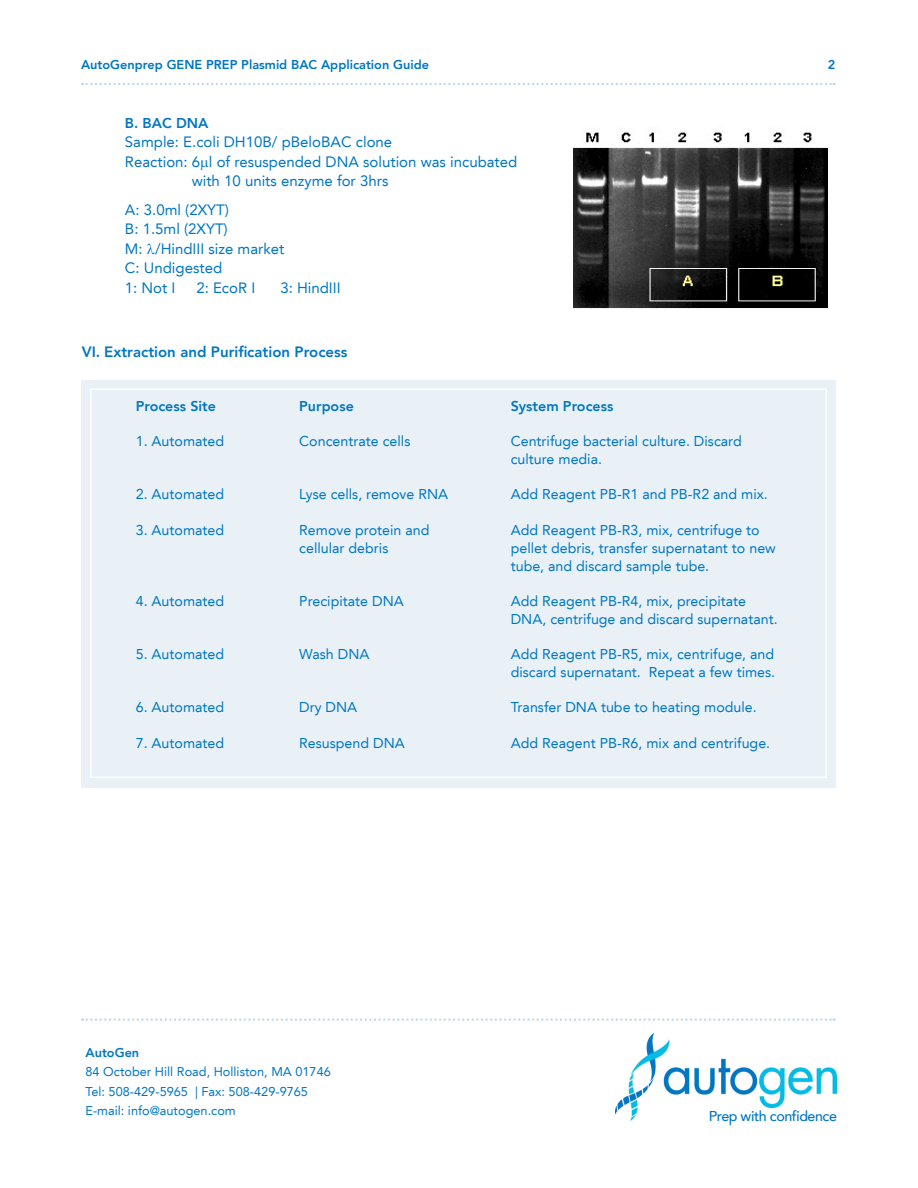
<style>
.page{position:relative;width:918px;height:1188px;background:#fff}
.page>*{position:absolute;margin:0;border:0;box-sizing:border-box;transform-origin:0 0}
.Letter_Bullets{font:15px/19.5px "Avenir LT";color:#0077c0}
.Roman_Numeral_Bullet{font:800 15px "Avenir LT";color:#0077c0}
.Table{font:14.25px/18px "Avenir LT";color:#0077c0}
.Table-2{font:800 14.25px "Avenir LT";color:#0077c0}
.t1{font:500 14.25px "Avenir LT";letter-spacing:-.03em;color:#0077c0}
.Letter_Bullets-2{font:800 14.25px "Avenir LT";color:#0077c0}
.t2{font:12.75px "Avenir LT";color:#0077c0}
.t3{font:800 12.75px "Avenir LT";color:#0077c0}
</style>
<div class="page">
<img style="left:615px;top:1033px;width:221px;height:87px">
<div style="left:82px;top:380px;width:754px;height:408px;background:#e9f1f7"></div>
<div style="left:90px;top:388px;width:737px;height:390px;border:2px solid #fff"></div>
<svg style="left:82px;top:1018px;width:753px;height:3px"></svg>
<svg style="left:82px;top:83px;width:753px;height:2px"></svg>
<img style="left:573px;top:132px;width:255px;height:176px">
<p class="t3" style="left:81px;top:57px;width:350px">AutoGenprep GENE PREP Plasmid BAC Application Guide</p>
<p class="t3" style="left:828px;top:57px;width:9px">2</p>
<p class="Letter_Bullets-2" style="left:125px;top:115px;width:85px">B. BAC DNA</p>
<p class="Letter_Bullets" style="left:125px;top:133px;width:269px">Sample: E.coli DH10B/ pBeloBAC clone</p>
<p class="Letter_Bullets" style="left:125px;top:152px;width:394px">Reaction: 6 l of resuspended DNA solution was incubated</p>
<p class="Letter_Bullets" style="left:192px;top:172px;width:198px">with 10 units enzyme for 3hrs</p>
<p class="Letter_Bullets" style="left:125px;top:200px;width:161px">A: 3.0ml (2XYT)<br>B: 1.5ml (2XYT)<br>M: /HindIII size market<br>C: Undigested<br>1: Not I</p>
<p class="Letter_Bullets" style="left:196px;top:278px;width:60px">2: EcoR I</p>
<p class="Letter_Bullets" style="left:280px;top:278px;width:62px">3: HindIII</p>
<p class="Roman_Numeral_Bullet" style="left:82px;top:343px;width:267px">VI. Extraction and Purification Process</p>
<p class="Table-2" style="left:136px;top:397px;width:82px">Process Site</p>
<p class="Table-2" style="left:299px;top:397px;width:56px">Purpose</p>
<p class="Table-2" style="left:511px;top:397px;width:104px">System Process</p>
<p class="Table" style="left:136px;top:432px;width:90px">1. Automated</p>
<p class="Table" style="left:299px;top:432px;width:113px">Concentrate cells</p>
<p class="Table" style="left:511px;top:432px;width:232px">Centrifuge bacterial culture. Discard culture media.</p>
<p class="Table" style="left:136px;top:486px;width:90px">2. Automated</p>
<p class="Table" style="left:299px;top:486px;width:150px">Lyse cells, remove RNA</p>
<p class="Table" style="left:511px;top:486px;width:259px">Add Reagent PB-R1 and PB-R2 and mix.</p>
<p class="Table" style="left:136px;top:521px;width:90px">3. Automated</p>
<p class="Table" style="left:299px;top:521px;width:132px">Remove protein and</p>
<p class="Table" style="left:511px;top:521px;width:250px">Add Reagent PB-R3, mix, centrifuge to</p>
<p class="Table" style="left:299px;top:539px;width:91px">cellular debris</p>
<p class="Table" style="left:511px;top:539px;width:267px">pellet debris, transfer supernatant to new tube, and discard sample tube.</p>
<p class="Table" style="left:136px;top:592px;width:90px">4. Automated</p>
<p class="Table" style="left:299px;top:592px;width:106px">Precipitate DNA</p>
<p class="Table" style="left:511px;top:592px;width:268px">Add Reagent PB-R4, mix, precipitate<br>DNA, centrifuge and discard supernatant.</p>
<p class="Table" style="left:136px;top:645px;width:90px">5. Automated</p>
<p class="Table" style="left:299px;top:645px;width:72px">Wash DNA</p>
<p class="Table" style="left:511px;top:645px;width:266px">Add Reagent PB-R5, mix, centrifuge, and discard supernatant. Repeat a few times.</p>
<p class="Table" style="left:136px;top:699px;width:90px">6. Automated</p>
<p class="Table" style="left:299px;top:699px;width:60px">Dry DNA</p>
<p class="Table" style="left:511px;top:699px;width:248px">Transfer DNA tube to heating module.</p>
<p class="Table" style="left:136px;top:734px;width:90px">7. Automated</p>
<p class="Table" style="left:299px;top:734px;width:107px">Resuspend DNA</p>
<p class="Table" style="left:511px;top:734px;width:261px">Add Reagent PB-R6, mix and centrifuge.</p>
<p class="t3" style="left:86px;top:1045px;width:55px">AutoGen</p>
<p class="t2" style="left:86px;top:1064px;width:247px">84 October Hill Road, Holliston, MA 01746</p>
<p class="t2" style="left:86px;top:1084px;width:224px">Tel: 508-429-5965 | Fax: 508-429-9765</p>
<p class="t2" style="left:86px;top:1103px;width:152px">E-mail: info@autogen.com</p>
<p class="t1" style="left:709px;top:1108px;width:130px">Prep with confidence</p>
</div>
